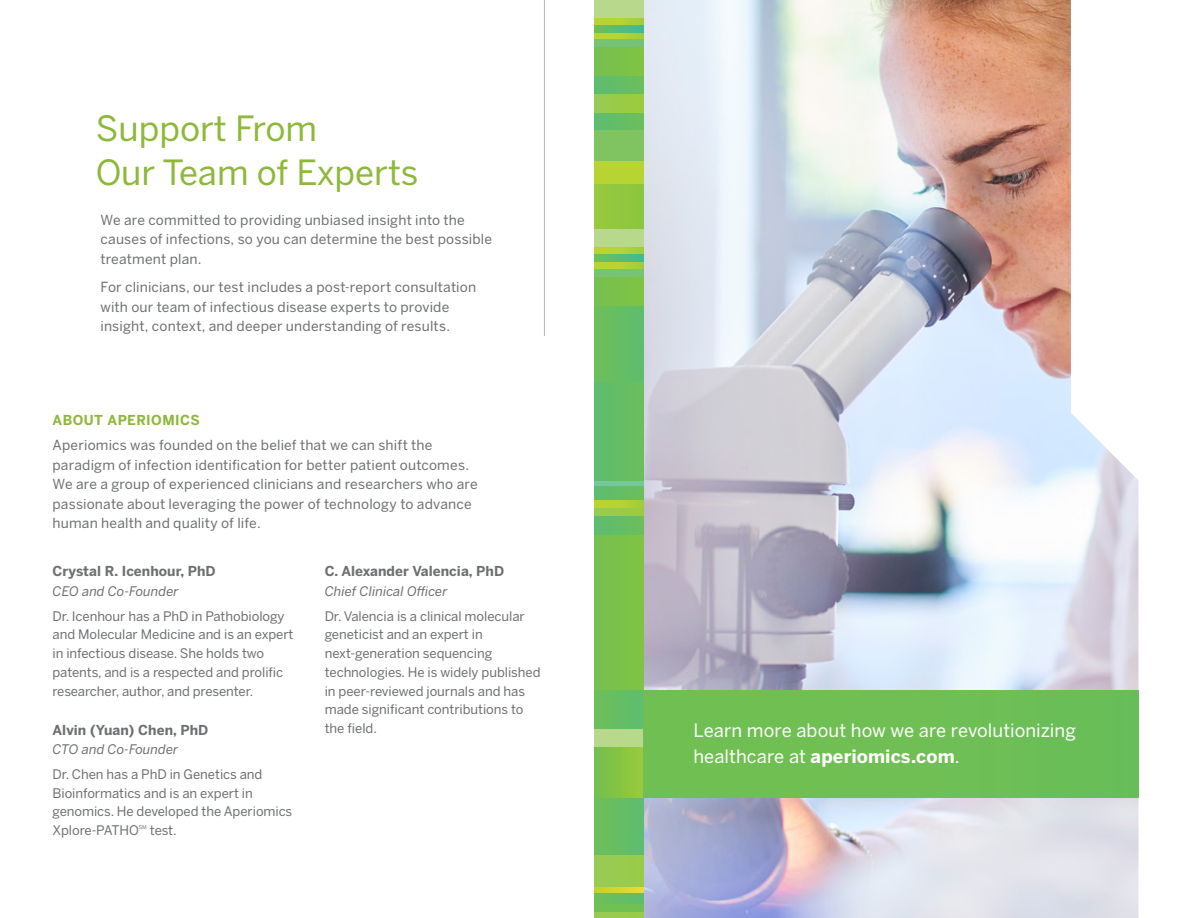
<style>
.page{position:relative;width:1188px;height:918px;background:#fff}
.page>*{position:absolute;margin:0;border:0;box-sizing:border-box;transform-origin:0 0}
.t1{font:34.5px/43.5px "Benton Sans";color:#8eb83a}
.t2{font:18.3px/26px "Benton Sans";letter-spacing:.005em;color:#fff}
.t3{font:13.8px/19.5px "Benton Sans";letter-spacing:.01em;color:#6d6f71}
.t4{font:700 13.65px "Benton Sans";letter-spacing:.005em;color:#6d6f71}
.t5{font:700 13.65px "Benton Sans";letter-spacing:.035em;color:#8eb83a}
.t6{font:13.2px/18.8px "Benton Sans";letter-spacing:-.005em;color:#6d6f71}
.t7{font:italic 13.2px "Benton Sans";letter-spacing:.005em;color:#6d6f71}
.t8{font:5.25px "Benton Sans";color:#6d6f71}
.s1{font-weight:700}
</style>
<div class="page">
<img style="left:594px;top:0;width:544px;height:918px">
<div style="left:594px;top:0;width:50px;height:76px;background:#7bc249"></div>
<div style="left:594px;top:153px;width:50px;height:77px;background:#91c83e"></div>
<div style="left:594px;top:230px;width:50px;height:76px;background:#7bc24a"></div>
<div style="left:594px;top:306px;width:50px;height:76px;background:#65be63"></div>
<div style="left:594px;top:382px;width:50px;height:154px;background:#65be65"></div>
<div style="left:594px;top:536px;width:50px;height:154px;background:#7bc249"></div>
<div style="left:594px;top:690px;width:50px;height:228px;background:#66be63"></div>
<div style="left:594px;top:77px;width:50px;height:76px;background:#65be65"></div>
<hr style="left:544px;top:0;width:1px;height:336px;background:#b4bbc2">
<div style="left:594px;top:0;width:50px;height:18px;background:#b8d98b"></div>
<svg style="left:594px;top:18px;width:50px;height:7px"></svg>
<div style="left:594px;top:161px;width:50px;height:22px;background:#b7d433"></div>
<svg style="left:594px;top:32px;width:50px;height:8px"></svg>
<div style="left:594px;top:40px;width:50px;height:7px;background:#77c376"></div>
<div style="left:594px;top:94px;width:50px;height:18px;background:#9acb48"></div>
<div style="left:594px;top:130px;width:50px;height:31px;background:#7fc460"></div>
<svg style="left:594px;top:25px;width:50px;height:7px"></svg>
<div style="left:594px;top:230px;width:50px;height:18px;background:#b8d98b"></div>
<svg style="left:594px;top:248px;width:50px;height:7px"></svg>
<svg style="left:594px;top:262px;width:50px;height:7px"></svg>
<div style="left:594px;top:269px;width:50px;height:7px;background:#77c376"></div>
<div style="left:594px;top:481px;width:50px;height:5px;background:#76c79c"></div>
<svg style="left:594px;top:501px;width:50px;height:7px"></svg>
<div style="left:594px;top:508px;width:50px;height:7px;background:#9acb48"></div>
<svg style="left:594px;top:255px;width:50px;height:7px"></svg>
<svg style="left:594px;top:887px;width:50px;height:6px"></svg>
<div style="left:594px;top:855px;width:50px;height:32px;background:#99cb4e"></div>
<div style="left:594px;top:912px;width:50px;height:6px;background:#99cb4e"></div>
<div style="left:594px;top:905px;width:50px;height:7px;background:#70c053"></div>
<div style="left:594px;top:729px;width:50px;height:18px;background:#b8d98b"></div>
<div style="left:594px;top:747px;width:50px;height:51px;background:linear-gradient(to right,#71bf4f,#9aca39)"></div>
<div style="left:644px;top:690px;width:494px;height:108px;background:#6fbf54"></div>
<h1 class="t1" style="left:96px;top:106px;width:324px">Support From<br>Our Team of Experts</h1>
<p class="t3" style="left:100px;top:210px;width:393px">We are committed to providing unbiased insight into the causes of infections, so you can determine the best possible treatment plan.</p>
<p class="t3" style="left:100px;top:277px;width:377px">For clinicians, our test includes a post-report consultation with our team of infectious disease experts to provide insight, context, and deeper understanding of results.</p>
<p class="t5" style="left:52px;top:412px;width:149px">ABOUT APERIOMICS</p>
<p class="t3" style="left:52px;top:435px;width:427px">Aperiomics was founded on the belief that we can shift the paradigm of infection identification for better patient outcomes.<br>We are a group of experienced clinicians and researchers who are passionate about leveraging the power of technology to advance human health and quality of life.</p>
<p class="t4" style="left:52px;top:563px;width:165px">Crystal R. Icenhour, PhD</p>
<p class="t7" style="left:52px;top:583px;width:128px">CEO and Co-Founder</p>
<p class="t6" style="left:52px;top:606px;width:243px">Dr. Icenhour has a PhD in Pathobiology and Molecular Medicine and is an expert in infectious disease. She holds two patents, and is a respected and prolific researcher, author, and presenter.</p>
<p class="t4" style="left:52px;top:722px;width:157px">Alvin (Yuan) Chen, PhD</p>
<p class="t7" style="left:52px;top:742px;width:127px">CTO and Co-Founder</p>
<p class="t6" style="left:52px;top:765px;width:241px">Dr. Chen has a PhD in Genetics and<br>Bioinformatics and is an expert in genomics. He developed the Aperiomics<br>Xplore-PATHO</p>
<p class="t8" style="left:139px;top:824px;width:10px">SM</p>
<p class="t6" style="left:150px;top:821px;width:28px">test.</p>
<p class="t4" style="left:325px;top:563px;width:181px">C. Alexander Valencia, PhD</p>
<p class="t7" style="left:325px;top:583px;width:124px">Chief Clinical Officer</p>
<p class="t6" style="left:325px;top:606px;width:217px">Dr. Valencia is a clinical molecular geneticist and an expert in next-generation sequencing technologies. He is widely published in peer-reviewed journals and has made significant contributions to the field.</p>
<h2 class="t2" style="left:693px;top:718px;width:384px">Learn more about how we are revolutionizing healthcare at <span class="s1">aperiomics.com</span>.</h2>
</div>
